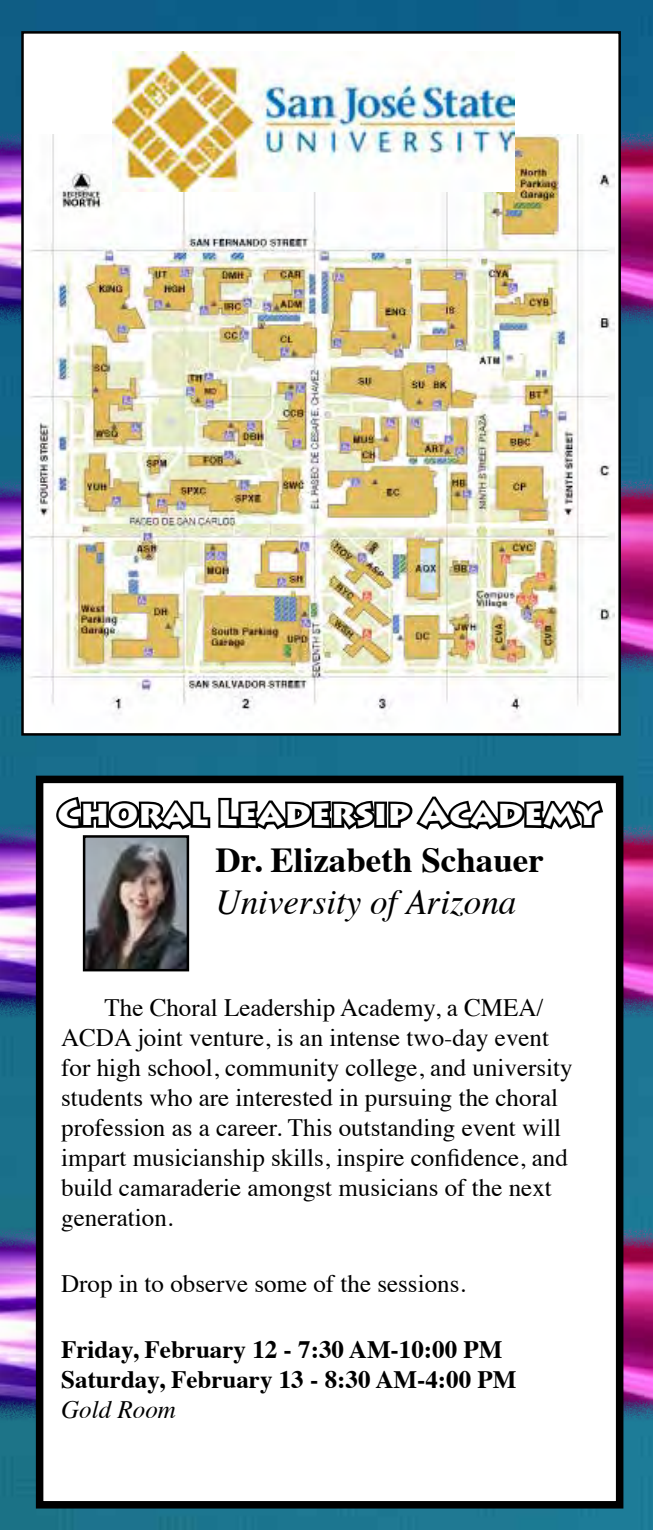
<style>
.page{position:relative;width:653px;height:1530px;background:#fff}
.page>*{position:absolute;margin:0;border:0;box-sizing:border-box;transform-origin:0 0}
.t1{font:900 35px "Lithos Pro";color:#fff}
.t2{font:700 35px "Times";color:#000}
.t3{font:italic 35px "Times";color:#000}
.t4{font:25px/30px "Times";color:#000}
.t5{font:700 25px/30px "Times";color:#000}
.t6{font:italic 25px "Times";color:#000}
</style>
<div class="page">
<img style="left:0;top:0;width:652px;height:1530px">
<img style="left:0;top:477px;width:652px;height:197px">
<img style="left:0;top:130px;width:652px;height:196px">
<div style="left:21px;top:31px;width:599px;height:705px;background:#fff;border:2px solid #000"></div>
<img style="left:27px;top:135px;width:587px;height:583px">
<img style="left:0;top:1226px;width:652px;height:197px">
<img style="left:0;top:823px;width:652px;height:196px">
<img style="left:112px;top:52px;width:402px;height:139px">
<div style="left:36px;top:776px;width:587px;height:733px;background:#fff;border:8px solid #000"></div>
<svg style="left:56px;top:796px;width:547px;height:34px"></svg>
<img style="left:86px;top:838px;width:100px;height:130px">
<div style="left:83px;top:835px;width:106px;height:136px;border:2px solid #000"></div>
<h1 class="t1" style="left:57px;top:791px;width:544px">Choral Leadersip Academy</h1>
<h1 class="t2" style="left:215px;top:827px;width:330px">Dr. Elizabeth Schauer</h1>
<h1 class="t3" style="left:215px;top:872px;width:302px">University of Arizona</h1>
<p class="t4" style="left:61px;top:990px;width:513px;text-indent:43px">The Choral Leadership Academy, a CMEA/ ACDA joint venture, is an intense two-day event for high school, community college, and university students who are interested in pursuing the choral profession as a career. This outstanding event will impart musicianship skills, inspire confidence, and build camaraderie amongst musicians of the next generation.</p>
<p class="t4" style="left:61px;top:1266px;width:406px">Drop in to observe some of the sessions.</p>
<p class="t5" style="left:61px;top:1331px;width:456px">Friday, February 12 - 7:30 AM-10:00 PM<br>Saturday, February 13 - 8:30 AM-4:00 PM</p>
<p class="t6" style="left:61px;top:1387px;width:116px">Gold Room</p>
</div>
